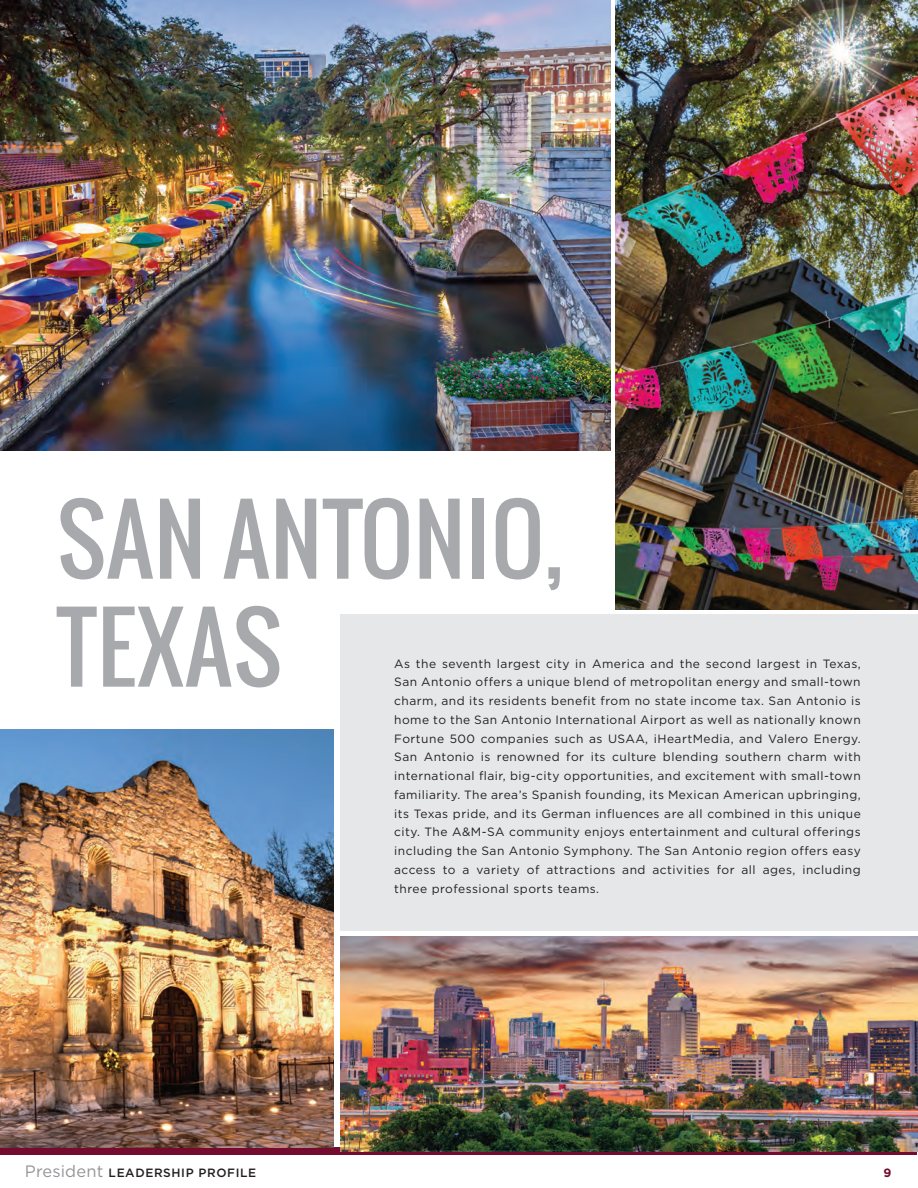
<style>
.page{position:relative;width:918px;height:1188px;background:#fff}
.page>*{position:absolute;margin:0;border:0;box-sizing:border-box;transform-origin:0 0}
.t1{font:91.5px/108px "Oswald";letter-spacing:.01em;color:#a8a9ad}
.t2{font:12px/18.8px "Gotham";letter-spacing:.04em;color:#231f20;text-align:justify}
.t3{font:500 12px "Gotham";letter-spacing:.05em;color:#231f20}
.t4{font:700 12px "Gotham";color:#730c2e}
.s1{font-weight:400;font-size:16.5px;color:#939598}
</style>
<div class="page">
<div style="left:340px;top:615px;width:578px;height:316px;background:#e6e7e9"></div>
<img style="left:0;top:0;width:610px;height:451px">
<svg style="left:0;top:1148px;width:917px;height:7px;background:#6c132e"></svg>
<img style="left:0;top:729px;width:334px;height:419px">
<img style="left:340px;top:937px;width:578px;height:214px">
<img style="left:615px;top:0;width:303px;height:609px">
<h1 class="t1" style="left:57px;top:485px;width:508px">SAN ANTONIO,<br>TEXAS</h1>
<p class="t2" style="left:394px;top:654px;width:468px">As the seventh largest city in America and the second largest in Texas, San Antonio offers a unique blend of metropolitan energy and small-town charm, and its residents benefit from no state income tax. San Antonio is home to the San Antonio International Airport as well as nationally known Fortune 500 companies such as USAA, iHeartMedia, and Valero Energy.<br>San Antonio is renowned for its culture blending southern charm with international flair, big-city opportunities, and excitement with small-town familiarity. The area’s Spanish founding, its Mexican American upbringing, its Texas pride, and its German influences are all combined in this unique city. The A&amp;M-SA community enjoys entertainment and cultural offerings including the San Antonio Symphony. The San Antonio region offers easy access to a variety of attractions and activities for all ages, including three professional sports teams.</p>
<p class="t3" style="left:25px;top:1165px;width:233px"><span class="s1">President</span> LEADERSHIP PROFILE</p>
<p class="t4" style="left:883px;top:1165px;width:9px">9</p>
</div>
